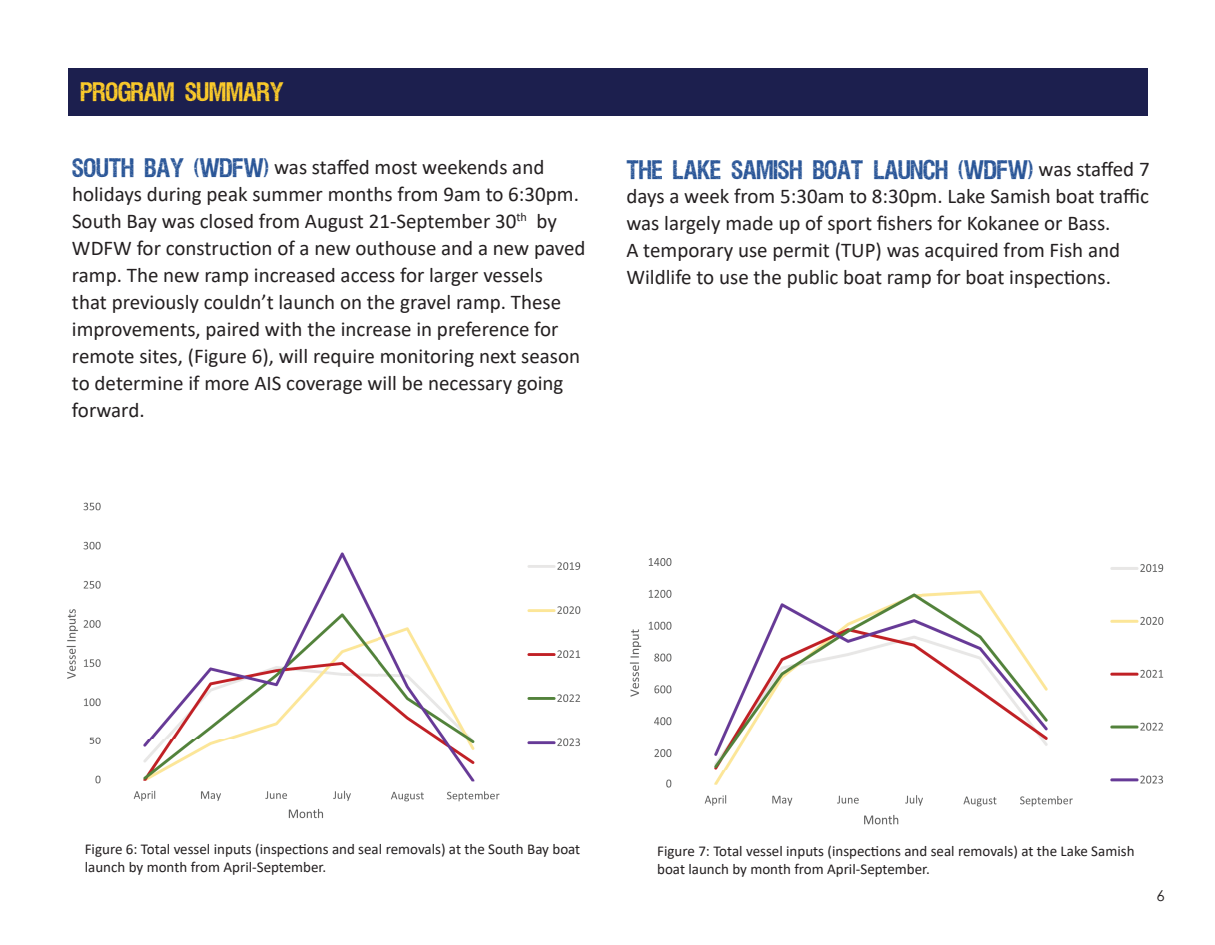
<style>
.page{position:relative;width:1215px;height:945px;background:#fff}
.page>*{position:absolute;margin:0;border:0;box-sizing:border-box;transform-origin:0 0}
.t1{font:21px/27px "Calibri";color:#231f20}
.t2{font:21px "VIPERNORA";color:#295597}
.t3{font:21px "VIPERNORA";color:#fecd2a}
.t4{font:15px/18px "Calibri";color:#231f20}
.t5{font:15px "Century Gothic";color:#231f20}
.s1{font-family:"VIPERNORA";color:#295597}
.s2{font-family:"Calibri";color:#231f20}
</style>
<div class="page">
<img style="left:66px;top:502px;width:515px;height:317px">
<div style="left:68px;top:68px;width:1080px;height:48px;background:#1c1f4e"></div>
<img style="left:629px;top:558px;width:535px;height:267px">
<p class="t3" style="left:80px;top:81px;width:205px">PROGRAM SUMMARY</p>
<p class="t1" style="left:72px;top:153px;width:515px"><span class="s1">SOUTH BAY (WDFW)</span> was staffed most weekends and holidays during peak summer months from 9am to 6:30pm.<br>South Bay was closed from August 21-September 30<sup>th</sup> by WDFW for construction of a new outhouse and a new paved ramp. The new ramp increased access for larger vessels<br>that previously couldn’t launch on the gravel ramp. These improvements, paired with the increase in preference for remote sites, (Figure 6), will require monitoring next season to determine if more AIS coverage will be necessary going forward.</p>
<p class="t2" style="left:626px;top:159px;width:525px">THE LAKE SAMISH BOAT LAUNCH (WDFW) <span class="s2">was staffed 7</span></p>
<p class="t1" style="left:626px;top:182px;width:524px">days a week from 5:30am to 8:30pm. Lake Samish boat traffic was largely made up of sport fishers for Kokanee or Bass.<br>A temporary use permit (TUP) was acquired from Fish and Wildlife to use the public boat ramp for boat inspections.</p>
<p class="t4" style="left:85px;top:840px;width:497px">Figure 6: Total vessel inputs (inspections and seal removals) at the South Bay boat launch by month from April-September.</p>
<p class="t4" style="left:657px;top:841px;width:479px">Figure 7: Total vessel inputs (inspections and seal removals) at the Lake Samish boat launch by month from April-September.</p>
<p class="t5" style="left:1156px;top:885px;width:10px">6</p>
</div>
